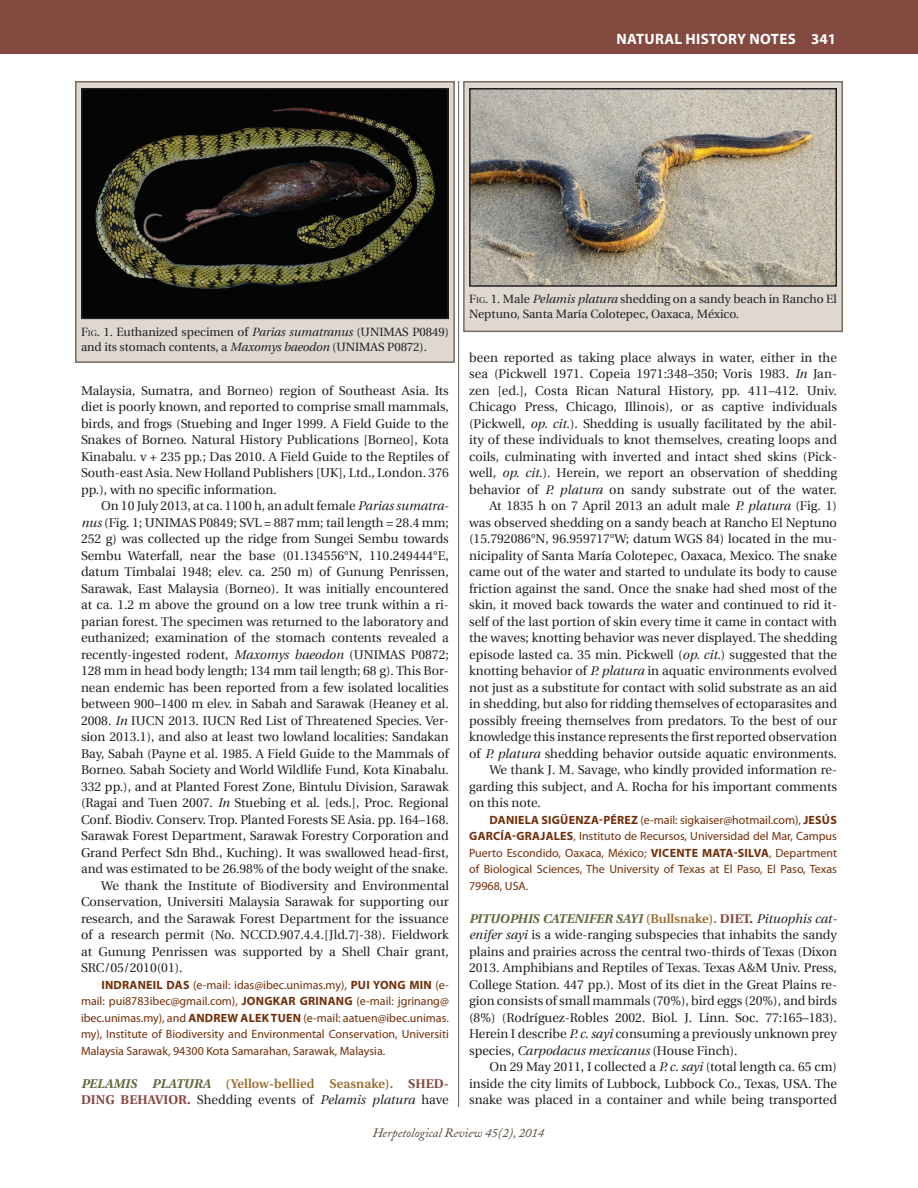
<style>
.page{position:relative;width:918px;height:1188px;background:#fff}
.page>*{position:absolute;margin:0;border:0;box-sizing:border-box;transform-origin:0 0}
.t1{font:700 15px "Myriad Pro";letter-spacing:.02em;color:#fff}
.Nat_Hist_nested_para{font:12.75px/16.5px "Utopia";color:#231f20;text-align:justify}
.Nat_Hist_nested_para-2{font:600 12.75px/16.5px "Utopia";letter-spacing:.005em;color:#9a6a2c}
.t2{font:italic 12.75px "Adobe Caslon";color:#504137}
.Geo_Dist_authors{font:12px/16.5px "Myriad Pro";color:#712e09;text-align:justify}
.t3{font:12px/15px "Utopia";letter-spacing:-.005em;color:#231f20}
.s1{font-style:inherit}
.s2{font-size:8.4px}
.s3{font-style:italic}
.s4{color:#221e1f}
.s5{font-weight:700}
.s6{font-weight:700;font-style:italic;color:#63673c}
.s7{font-weight:700;color:#84493f}
.s8{font-weight:400;color:#231f20}
.s9{font-weight:400;font-style:italic;color:#231f20}
.s10{font-weight:600;color:#9a6a2c}
</style>
<div class="page">
<hr style="left:458px;top:81px;width:1px;height:1026px;background:#5e5e5c">
<div style="left:0;top:0;width:918px;height:54px;background:#84493f"></div>
<div style="left:75px;top:81px;width:380px;height:282px;background:#ded8d1;border:2px solid #7a6a5f"></div>
<img style="left:83px;top:90px;width:364px;height:227px">
<div style="left:81px;top:88px;width:368px;height:231px;border:1px solid #231f20"></div>
<div style="left:463px;top:81px;width:380px;height:251px;background:#ded8d1;border:2px solid #7a6a5f"></div>
<img style="left:472px;top:91px;width:362px;height:193px">
<div style="left:469px;top:88px;width:368px;height:199px;border:2px solid #231f20"></div>
<p class="t1" style="left:616px;top:29px;width:221px">NATURAL HISTORY NOTES 341</p>
<p class="t3" style="left:81px;top:325px;width:369px"><span class="s1">F</span><span class="s2">ig</span><span class="s1">.</span> 1. Euthanized specimen of <span class="s3">Parias sumatranus</span> (UNIMAS P0849) and its stomach contents, a <span class="s3">Maxomys baeodon</span> (UNIMAS P0872).</p>
<p class="Nat_Hist_nested_para" style="left:81px;top:382px;width:369px">Malaysia, Sumatra, and Borneo) region of Southeast Asia. Its diet is poorly known, and reported to comprise small mammals, birds, and frogs (Stuebing and Inger 1999. A Field Guide to the Snakes of Borneo. Natural History Publications [Borneo], Kota Kinabalu. v + 235 pp.; <span class="s4">Das 2010. A Field Guide to the Reptiles of South-east Asia. New Holland Publishers [UK], Ltd., London. 376 pp.</span>), with no specific information.</p>
<p class="Nat_Hist_nested_para" style="left:81px;top:498px;width:369px;text-indent:20px">On 10 July 2013, at ca. 1100 h, an adult female <span class="s3">Parias sumatra&shy;nus</span> (Fig. 1; UNIMAS P0849; SVL = 887 mm; tail length = 28.4 mm; 252 g) was collected up the ridge from Sungei Sembu towards Sembu Waterfall, near the base (01.134556°N, 110.249444°E, datum Timbalai 1948; elev. ca. 250 m) of Gunung Penrissen, Sarawak, East Malaysia (Borneo). It was initially encountered at ca. 1.2 m above the ground on a low tree trunk within a ri&shy;parian forest. The specimen was returned to the laboratory and euthanized; examination of the stomach contents revealed a recently-ingested rodent, <span class="s3">Maxomys baeodon</span> (UNIMAS P0872; 128 mm in head body length; 134 mm tail length; 68 g). This Bor&shy;nean endemic has been reported from a few isolated localities between 900–1400 m elev. in Sabah and Sarawak (Heaney et al.<br>2008. <span class="s3">In</span> IUCN 2013. IUCN Red List of Threatened Species. Ver&shy;sion 2013.1), and also at least two lowland localities: Sandakan Bay, Sabah (Payne et al. 1985. A Field Guide to the Mammals of Borneo. Sabah Society and World Wildlife Fund, Kota Kinabalu.<br>332 pp.), and at Planted Forest Zone, Bintulu Division, Sarawak (Ragai and Tuen 2007. <span class="s3">In</span> Stuebing et al. [eds.], Proc. Regional Conf. Biodiv. Conserv. Trop. Planted Forests SE Asia. pp. 164–168.<br>Sarawak Forest Department, Sarawak Forestry Corporation and Grand Perfect Sdn Bhd., Kuching). It was swallowed head-first, and was estimated to be 26.98% of the body weight of the snake.</p>
<p class="Nat_Hist_nested_para" style="left:81px;top:877px;width:369px;text-indent:20px">We thank the Institute of Biodiversity and Environmental Conservation, Universiti Malaysia Sarawak for supporting our research, and the Sarawak Forest Department for the issuance of a research permit (No. NCCD.907.4.4.[Jld.7]-38). Fieldwork at Gunung Penrissen was supported by a Shell Chair grant, SRC/05/2010(01).</p>
<p class="Geo_Dist_authors" style="left:81px;top:976px;width:369px;text-indent:20px"><span class="s5">INDRANEIL DAS</span> (e-mail: idas@ibec.unimas.my), <span class="s5">PUI YONG MIN</span> (e&shy;mail: pui8783ibec@gmail.com), <span class="s5">JONGKAR GRINANG</span> (e-mail: jgrinang@ ibec.unimas.my), and <span class="s5">ANDREW ALEK TUEN</span> (e-mail: aatuen@ibec.unimas. my), Institute of Biodiversity and Environmental Conservation, Universiti Malaysia Sarawak, 94300 Kota Samarahan, Sarawak, Malaysia.</p>
<p class="Nat_Hist_nested_para-2" style="left:81px;top:1075px;width:369px"><span class="s6">PELAMIS PLATURA</span> (Yellow-bellied Seasnake). <span class="s7">SHED-<br>DING BEHAVIOR.</span> <span class="s8">Shedding events of</span> <span class="s9">Pelamis platura</span> <span class="s8">have</span></p>
<p class="t3" style="left:469px;top:292px;width:369px"><span class="s1">F</span><span class="s2">ig</span><span class="s1">.</span> 1. Male <span class="s3">Pelamis platura</span> shedding on a sandy beach in Rancho El<br>Neptuno, Santa María Colotepec, Oaxaca, México.</p>
<p class="Nat_Hist_nested_para" style="left:469px;top:349px;width:369px">been reported as taking place always in water, either in the</p>
<p class="Nat_Hist_nested_para" style="left:469px;top:366px;width:369px">sea (Pickwell 1971. Copeia 1971:348–350; Voris 1983. <span class="s3">In</span> Jan-</p>
<p class="Nat_Hist_nested_para" style="left:469px;top:382px;width:369px">zen [ed.], Costa Rican Natural History, pp. 411–412. Univ.</p>
<p class="Nat_Hist_nested_para" style="left:469px;top:399px;width:369px">Chicago Press, Chicago, Illinois), or as captive individuals</p>
<p class="Nat_Hist_nested_para" style="left:469px;top:415px;width:369px">(Pickwell, <span class="s3">op. cit</span>.). Shedding is usually facilitated by the abil-</p>
<p class="Nat_Hist_nested_para" style="left:469px;top:432px;width:369px">ity of these individuals to knot themselves, creating loops and</p>
<p class="Nat_Hist_nested_para" style="left:469px;top:448px;width:369px">coils, culminating with inverted and intact shed skins (Pick-</p>
<p class="Nat_Hist_nested_para" style="left:469px;top:465px;width:369px">well, <span class="s3">op. cit</span>.). Herein, we report an observation of shedding</p>
<p class="Nat_Hist_nested_para" style="left:469px;top:481px;width:369px">behavior of <span class="s3">P. platura</span> on sandy substrate out of the water.</p>
<p class="Nat_Hist_nested_para" style="left:489px;top:498px;width:349px">At 1835 h on 7 April 2013 an adult male <span class="s3">P. platura</span> (Fig. 1)</p>
<p class="Nat_Hist_nested_para" style="left:469px;top:514px;width:369px">was observed shedding on a sandy beach at Rancho El Neptuno</p>
<p class="Nat_Hist_nested_para" style="left:469px;top:531px;width:369px">(15.792086°N, 96.959717°W; datum WGS 84) located in the mu-</p>
<p class="Nat_Hist_nested_para" style="left:469px;top:547px;width:369px">nicipality of Santa María Colotepec, Oaxaca, Mexico. The snake</p>
<p class="Nat_Hist_nested_para" style="left:469px;top:564px;width:369px">came out of the water and started to undulate its body to cause</p>
<p class="Nat_Hist_nested_para" style="left:469px;top:580px;width:369px">friction against the sand. Once the snake had shed most of the</p>
<p class="Nat_Hist_nested_para" style="left:469px;top:597px;width:369px">skin, it moved back towards the water and continued to rid it-</p>
<p class="Nat_Hist_nested_para" style="left:469px;top:613px;width:369px">self of the last portion of skin every time it came in contact with</p>
<p class="Nat_Hist_nested_para" style="left:469px;top:630px;width:369px">the waves; knotting behavior was never displayed. The shedding</p>
<p class="Nat_Hist_nested_para" style="left:469px;top:646px;width:369px">episode lasted ca. 35 min. Pickwell (<span class="s3">op. cit.</span>) suggested that the</p>
<p class="Nat_Hist_nested_para" style="left:469px;top:663px;width:369px">knotting behavior of <span class="s3">P. platura</span> in aquatic environments evolved</p>
<p class="Nat_Hist_nested_para" style="left:469px;top:679px;width:369px">not just as a substitute for contact with solid substrate as an aid</p>
<p class="Nat_Hist_nested_para" style="left:469px;top:696px;width:369px">in shedding, but also for ridding themselves of ectoparasites and</p>
<p class="Nat_Hist_nested_para" style="left:469px;top:712px;width:369px">possibly freeing themselves from predators. To the best of our</p>
<p class="Nat_Hist_nested_para" style="left:469px;top:729px;width:369px">knowledge this instance represents the first reported observation</p>
<p class="Nat_Hist_nested_para" style="left:469px;top:745px;width:369px">of <span class="s3">P. platura</span> shedding behavior outside aquatic environments.</p>
<p class="Nat_Hist_nested_para" style="left:489px;top:762px;width:349px">We thank J. M. Savage, who kindly provided information re-</p>
<p class="Nat_Hist_nested_para" style="left:469px;top:778px;width:369px">garding this subject, and A. Rocha for his important comments</p>
<p class="Nat_Hist_nested_para" style="left:469px;top:795px;width:73px">on this note.</p>
<p class="Geo_Dist_authors" style="left:469px;top:811px;width:369px;text-indent:20px"><span class="s5">DANIELA SIGÜENZA-PÉREZ</span> (e-mail: sigkaiser@hotmail.com), <span class="s5">JESÚS GARCÍA-GRAJALES</span>, Instituto de Recursos, Universidad del Mar, Campus Puerto Escondido, Oaxaca, México; <span class="s5">VICENTE MATA-SILVA</span>, Department of Biological Sciences, The University of Texas at El Paso, El Paso, Texas 79968, USA.</p>
<p class="Nat_Hist_nested_para" style="left:469px;top:910px;width:369px"><span class="s6">PITUOPHIS CATENIFER SAYI</span> <span class="s10">(Bullsnake).</span> <span class="s7">DIET.</span> <span class="s3">Pituophis cat&shy;enifer sayi</span> is a wide-ranging subspecies that inhabits the sandy plains and prairies across the central two-thirds of Texas (Dixon 2013. Amphibians and Reptiles of Texas. Texas A&amp;M Univ. Press, College Station. 447 pp.). Most of its diet in the Great Plains re&shy;gion consists of small mammals (70%), bird eggs (20%), and birds (8%) (Rodríguez-Robles 2002. Biol. J. Linn. Soc. 77:165–183).<br>Herein I describe <span class="s3">P. c. sayi</span> consuming a previously unknown prey species, <span class="s3">Carpodacus mexicanus</span> (House Finch).</p>
<p class="Nat_Hist_nested_para" style="left:469px;top:1059px;width:369px;text-indent:20px">On 29 May 2011, I collected a <span class="s3">P. c. sayi</span> (total length ca. 65 cm) inside the city limits of Lubbock, Lubbock Co., Texas, USA. The snake was placed in a container and while being transported</p>
<p class="t2" style="left:373px;top:1126px;width:173px">Herpetological Review 45(2), 2014</p>
</div>
